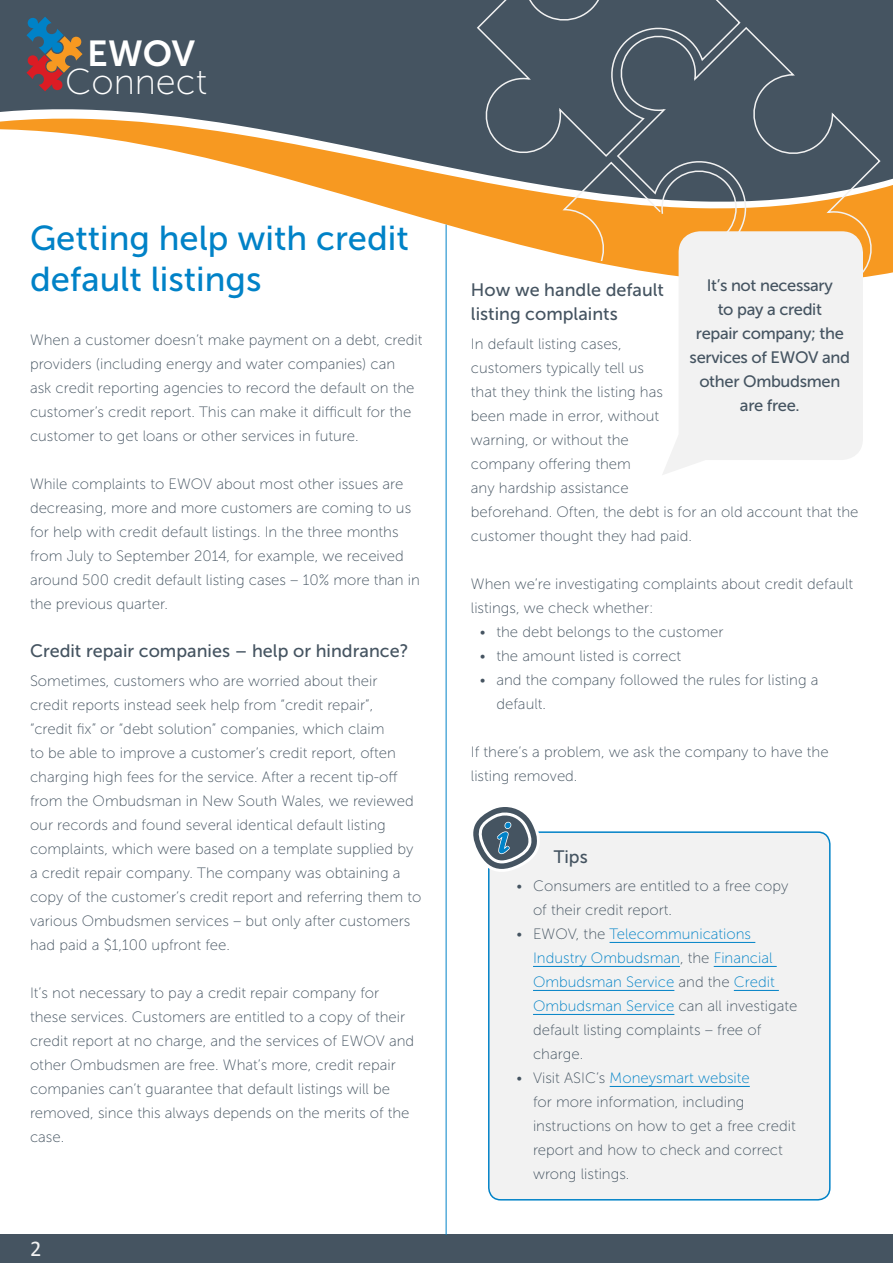
<style>
.page{position:relative;width:893px;height:1263px;background:#fff}
.page>*{position:absolute;margin:0;border:0;box-sizing:border-box;transform-origin:0 0}
.t1{font:36px "Museo Sans 100";color:#fff}
.t2{font:36px "Museo Sans 700";color:#fff}
.t3{font:34.5px/40.5px "Museo Sans 500";color:#0082c7}
.t4{font:22.5px "Calibri";color:#f2f2f2}
.t5{font:18px/24px "Museo Sans 500";color:#455461}
.t6{font:16.5px/24px "Museo Sans 500";letter-spacing:-.02em;color:#455461;text-align:center}
.t7{font:15px/24px "Museo Sans 100";color:#455461}
.t8{font:15px/24px "Museo Sans 100";color:#0082c7}
.s1{color:#455461}
.s2{color:#0082c7}
</style>
<div class="page">
<div style="left:0;top:1235px;width:893px;height:28px;background:#455461"></div>
<svg style="left:392px;top:209px;width:501px;height:143px"></svg>
<svg style="left:0;top:106px;width:893px;height:103px"></svg>
<div style="left:0;top:0;width:893px;height:106px;background:#455461"></div>
<svg style="left:476px;top:0;width:406px;height:328px"></svg>
<svg style="left:26px;top:17px;width:57px;height:74px"></svg>
<div style="left:488px;top:831px;width:343px;height:370px;background:#f2f2f2"></div>
<hr style="left:610px;top:942px;width:145px;height:1px;background:#0082c7">
<hr style="left:533px;top:966px;width:147px;height:1px;background:#0082c7">
<hr style="left:714px;top:966px;width:63px;height:1px;background:#0082c7">
<hr style="left:533px;top:990px;width:141px;height:1px;background:#0082c7">
<hr style="left:734px;top:990px;width:45px;height:1px;background:#0082c7">
<hr style="left:533px;top:1014px;width:141px;height:1px;background:#0082c7">
<hr style="left:610px;top:1086px;width:140px;height:1px;background:#0082c7">
<svg style="left:473px;top:807px;width:67px;height:66px"></svg>
<hr style="left:446px;top:225px;width:1px;height:1010px;background:#0082c7">
<svg style="left:662px;top:231px;width:201px;height:244px;fill:#f2f2f2"></svg>
<h1 class="t2" style="left:87px;top:34px;width:109px">EWOV</h1>
<h1 class="t1" style="left:65px;top:63px;width:143px">Connect</h1>
<h2 class="t3" style="left:30px;top:218px;width:380px">Getting help with credit default listings</h2>
<p class="t7" style="left:30px;top:328px;width:394px">When a customer doesn’t make payment on a debt, credit providers (including energy and water companies) can<br>ask credit reporting agencies to record the default on the customer’s credit report. This can make it difficult for the customer to get loans or other services in future.</p>
<p class="t7" style="left:30px;top:472px;width:391px">While complaints to EWOV about most other issues are decreasing, more and more customers are coming to us for help with credit default listings. In the three months from July to September 2014, for example, we received around 500 credit default listing cases – 10% more than in the previous quarter.</p>
<p class="t5" style="left:30px;top:639px;width:380px">Credit repair companies – help or hindrance?</p>
<p class="t7" style="left:30px;top:668px;width:393px">Sometimes, customers who are worried about their<br>credit reports instead seek help from “credit repair”,<br>“credit fix” or “debt solution” companies, which claim<br>to be able to improve a customer’s credit report, often charging high fees for the service. After a recent tip-off from the Ombudsman in New South Wales, we reviewed our records and found several identical default listing complaints, which were based on a template supplied by a credit repair company. The company was obtaining a copy of the customer’s credit report and referring them to various Ombudsmen services – but only after customers had paid a $1,100 upfront fee.</p>
<p class="t7" style="left:30px;top:980px;width:386px">It’s not necessary to pay a credit repair company for these services. Customers are entitled to a copy of their credit report at no charge, and the services of EWOV and other Ombudsmen are free. What’s more, credit repair companies can’t guarantee that default listings will be removed, since this always depends on the merits of the case.</p>
<h3 class="t4" style="left:30px;top:1234px;width:13px">2</h3>
<p class="t6" style="left:690px;top:273px;width:162px">It’s not necessary<br>to pay a credit<br>repair company; the services of EWOV and other Ombudsmen are free.</p>
<p class="t5" style="left:471px;top:278px;width:195px">How we handle default listing complaints</p>
<p class="t7" style="left:471px;top:332px;width:389px">In default listing cases,<br>customers typically tell us<br>that they think the listing has<br>been made in error, without<br>warning, or without the<br>company offering them<br>any hardship assistance<br>beforehand. Often, the debt is for an old account that the customer thought they had paid.</p>
<p class="t7" style="left:471px;top:572px;width:384px">When we’re investigating complaints about credit default listings, we check whether:</p>
<p class="t7" style="left:480px;top:620px;width:245px">• the debt belongs to the customer</p>
<p class="t7" style="left:480px;top:644px;width:203px">• the amount listed is correct</p>
<p class="t7" style="left:496px;top:668px;width:324px;text-indent:-16px">• and the company followed the rules for listing a default.</p>
<p class="t7" style="left:471px;top:740px;width:359px">If there’s a problem, we ask the company to have the listing removed.</p>
<p class="t5" style="left:554px;top:845px;width:36px">Tips</p>
<p class="t7" style="left:533px;top:874px;width:257px;text-indent:-16px">• Consumers are entitled to a free copy of their credit report.</p>
<p class="t8" style="left:533px;top:922px;width:266px;text-indent:-16px"><span class="s1">• EWOV, the</span> Telecommunications<br>Industry Ombudsman<span class="s1">, the</span> Financial<br>Ombudsman Service <span class="s1">and the</span> Credit<br>Ombudsman Service <span class="s1">can all investigate default listing complaints – free of charge.</span></p>
<p class="t7" style="left:533px;top:1066px;width:264px;text-indent:-16px">• Visit ASIC’s <span class="s2">Moneysmart website<br></span>for more information, including instructions on how to get a free credit report and how to check and correct wrong listings.</p>
</div>
